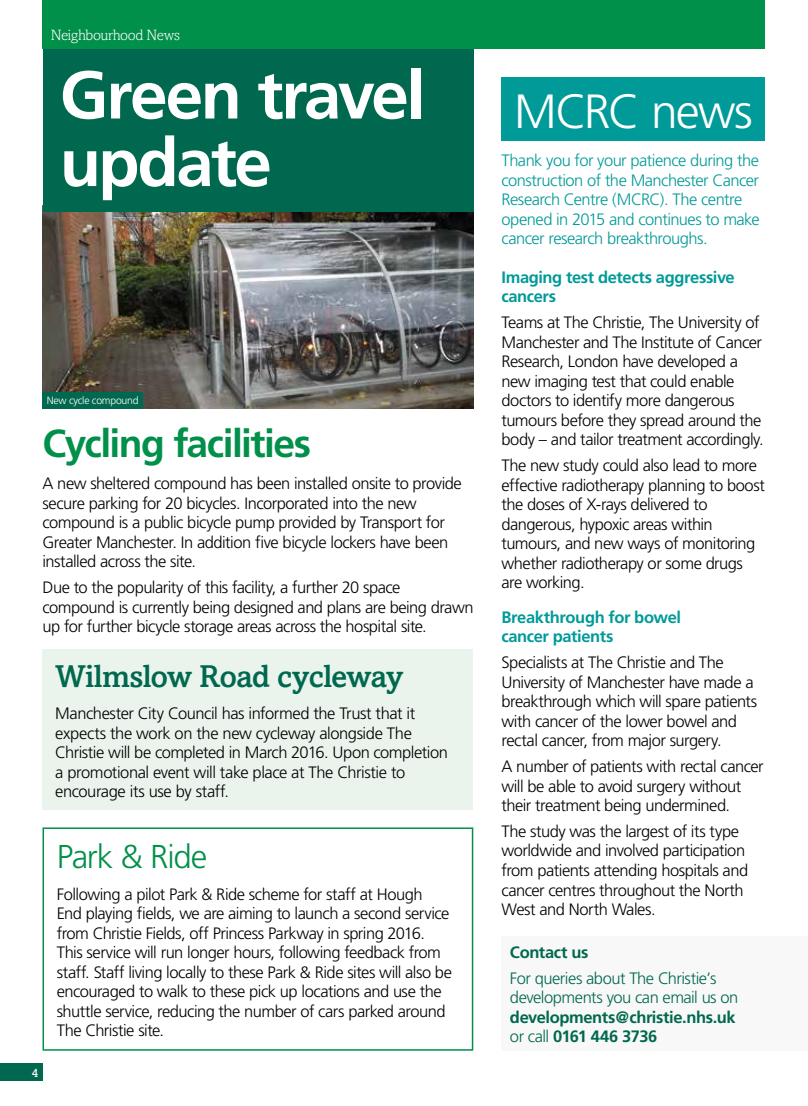
<style>
.page{position:relative;width:808px;height:1106px;background:#fff}
.page>*{position:absolute;margin:0;border:0;box-sizing:border-box;transform-origin:0 0}
.t1{font:700 67.5px/67.5px "Frutiger";letter-spacing:-.04em;color:#fff}
.t2{font:300 48px "Frutiger";letter-spacing:-.04em;color:#fff}
.t3{font:700 39px "Frutiger";letter-spacing:-.04em;color:#00904a}
.t4{font:300 33px "Frutiger";letter-spacing:-.04em;color:#00904a}
.t5{font:500 31.5px "Amasis";letter-spacing:-.025em;color:#00684e}
.t6{font:300 16.5px/19.5px "Frutiger";letter-spacing:-.03em;color:#000}
.t7{font:300 16.5px/19.5px "Frutiger";letter-spacing:-.03em;color:#009a98}
.t8{font:700 16.5px/19.5px "Frutiger";letter-spacing:-.025em;color:#009a98}
.t9{font:300 16.5px/19.5px "Frutiger";letter-spacing:-.03em;color:#00684e}
.t10{font:700 16.5px/19.5px "Frutiger";letter-spacing:-.025em;color:#00684e}
.t11{font:300 15px "Amasis";letter-spacing:-.015em;color:#fff}
.t12{font:500 12px "Amasis";color:#fff}
.t13{font:300 10.5px "Frutiger";letter-spacing:-.025em;color:#fff}
.s1{font-weight:300}
</style>
<div class="page">
<div style="left:501px;top:936px;width:307px;height:114px;background:#f8f8f8"></div>
<div style="left:0;top:1063px;width:43px;height:18px;background:#00684e"></div>
<div style="left:501px;top:77px;width:264px;height:64px;background:#009a98"></div>
<img style="left:42px;top:205px;width:431px;height:204px">
<div style="left:43px;top:49px;width:430px;height:162px;background:#00684e"></div>
<div style="left:43px;top:827px;width:430px;height:223px;border:2px solid #00904a"></div>
<div style="left:43px;top:649px;width:430px;height:161px;background:#eaf4ed"></div>
<div style="left:42px;top:0;width:723px;height:49px;background:#00904a"></div>
<div style="left:43px;top:392px;width:100px;height:17px;background:#00684e"></div>
<p class="t11" style="left:51px;top:27px;width:131px">Neighbourhood News</p>
<h1 class="t1" style="left:60px;top:61px;width:367px">Green travel update</h1>
<p class="t13" style="left:47px;top:395px;width:93px">New cycle compound</p>
<h3 class="t3" style="left:43px;top:420px;width:270px">Cycling facilities</h3>
<p class="t6" style="left:43px;top:473px;width:421px">A new sheltered compound has been installed onsite to provide secure parking for 20 bicycles. Incorporated into the new compound is a public bicycle pump provided by Transport for Greater Manchester. In addition five bicycle lockers have been installed across the site.</p>
<p class="t6" style="left:43px;top:577px;width:433px">Due to the popularity of this facility, a further 20 space compound is currently being designed and plans are being drawn up for further bicycle storage areas across the hospital site.</p>
<h3 class="t5" style="left:55px;top:657px;width:350px">Wilmslow Road cycleway</h3>
<p class="t6" style="left:55px;top:703px;width:394px">Manchester City Council has informed the Trust that it expects the work on the new cycleway alongside The Christie will be completed in March 2016. Upon completion a promotional event will take place at The Christie to encourage its use by staff.</p>
<p class="t12" style="left:32px;top:1065px;width:8px">4</p>
<h3 class="t4" style="left:57px;top:837px;width:152px">Park &amp; Ride</h3>
<p class="t6" style="left:57px;top:884px;width:397px">Following a pilot Park &amp; Ride scheme for staff at Hough<br>End playing fields, we are aiming to launch a second service from Christie Fields, off Princess Parkway in spring 2016.<br>This service will run longer hours, following feedback from staff. Staff living locally to these Park &amp; Ride sites will also be encouraged to walk to these pick up locations and use the shuttle service, reducing the number of cars parked around The Christie site.</p>
<h2 class="t2" style="left:514px;top:84px;width:240px">MCRC news</h2>
<p class="t7" style="left:501px;top:150px;width:260px">Thank you for your patience during the construction of the Manchester Cancer Research Centre (MCRC). The centre opened in 2015 and continues to make cancer research breakthroughs.</p>
<p class="t8" style="left:501px;top:267px;width:235px">Imaging test detects aggressive cancers</p>
<p class="t6" style="left:501px;top:313px;width:264px">Teams at The Christie, The University of Manchester and The Institute of Cancer Research, London have developed a new imaging test that could enable doctors to identify more dangerous tumours before they spread around the body – and tailor treatment accordingly.</p>
<p class="t6" style="left:501px;top:455px;width:265px">The new study could also lead to more effective radiotherapy planning to boost the doses of X-rays delivered to dangerous, hypoxic areas within tumours, and new ways of monitoring whether radiotherapy or some drugs are working.</p>
<p class="t8" style="left:501px;top:607px;width:181px">Breakthrough for bowel cancer patients</p>
<p class="t6" style="left:501px;top:652px;width:257px">Specialists at The Christie and The University of Manchester have made a breakthrough which will spare patients with cancer of the lower bowel and rectal cancer, from major surgery.</p>
<p class="t6" style="left:501px;top:756px;width:264px">A number of patients with rectal cancer will be able to avoid surgery without their treatment being undermined.</p>
<p class="t6" style="left:501px;top:821px;width:248px">The study was the largest of its type worldwide and involved participation from patients attending hospitals and cancer centres throughout the North West and North Wales.</p>
<p class="t10" style="left:510px;top:942px;width:80px">Contact us</p>
<p class="t9" style="left:510px;top:968px;width:230px">For queries about The Christie’s developments you can email us on</p>
<p class="t10" style="left:510px;top:1007px;width:227px">developments@christie.nhs.uk <span class="s1">or call</span> 0161 446 3736</p>
</div>
